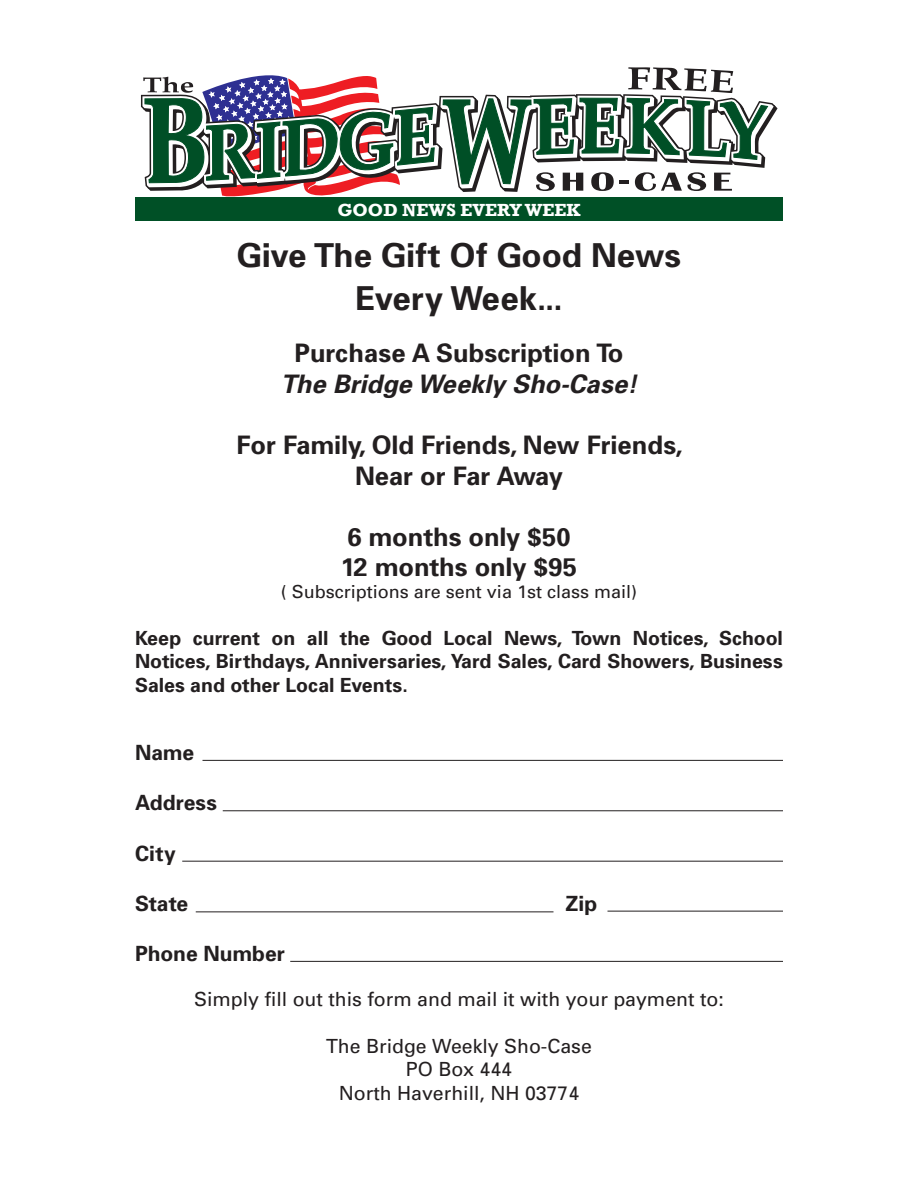
<style>
.page{position:relative;width:918px;height:1188px;background:#fff}
.page>*{position:absolute;margin:0;border:0;box-sizing:border-box;transform-origin:0 0}
.t1{font:700 33px/43.2px "Univers";color:#231f20;text-align:center}
.t2{font:700 25.5px/30.6px "Univers";color:#231f20;text-align:center}
.t3{font:italic 700 25.5px "Univers";color:#231f20}
.t4{font:700 21px "Univers";color:#231f20}
.t5{font:700 19.5px/23.4px "Univers";color:#231f20;text-align:justify}
.t6{font:19.5px/23.4px "Univers";color:#231f20;text-align:center}
.t7{font:18px "Univers";color:#231f20}
.t8{font:700 18px "Rockwell";color:#fff}
</style>
<div class="page">
<svg style="left:141px;top:67px;width:637px;height:130px"></svg>
<hr style="left:202px;top:760px;width:581px;height:1px;background:#231f20">
<hr style="left:223px;top:810px;width:560px;height:1px;background:#231f20">
<hr style="left:182px;top:861px;width:601px;height:1px;background:#231f20">
<hr style="left:608px;top:911px;width:175px;height:1px;background:#231f20">
<hr style="left:196px;top:911px;width:358px;height:1px;background:#231f20">
<hr style="left:290px;top:961px;width:493px;height:1px;background:#231f20">
<div style="left:135px;top:197px;width:648px;height:23px;background:#005026"></div>
<p class="t8" style="left:337px;top:199px;width:245px">GOOD NEWS EVERY WEEK</p>
<h1 class="t1" style="left:237px;top:232px;width:446px">Give The Gift Of Good News<br>Every Week...</h1>
<h2 class="t2" style="left:294px;top:337px;width:331px">Purchase A Subscription To</h2>
<h2 class="t3" style="left:281px;top:367px;width:358px">The Bridge Weekly Sho-Case!</h2>
<h2 class="t2" style="left:237px;top:429px;width:448px">For Family, Old Friends, New Friends,<br>Near or Far Away</h2>
<h2 class="t2" style="left:341px;top:521px;width:238px;text-align:left">6 months only $50<br>12 months only $95</h2>
<p class="t7" style="left:281px;top:580px;width:358px">( Subscriptions are sent via 1st class mail)</p>
<p class="t5" style="left:135px;top:626px;width:650px">Keep current on all the Good Local News, Town Notices, School Notices, Birthdays, Anniversaries, Yard Sales, Card Showers, Business Sales and other Local Events.</p>
<p class="t4" style="left:135px;top:739px;width:61px">Name</p>
<p class="t4" style="left:135px;top:789px;width:84px">Address</p>
<p class="t4" style="left:135px;top:840px;width:42px">City</p>
<p class="t4" style="left:135px;top:891px;width:55px">State</p>
<p class="t4" style="left:566px;top:891px;width:33px">Zip</p>
<p class="t4" style="left:135px;top:940px;width:152px">Phone Number</p>
<p class="t6" style="left:194px;top:987px;width:531px">Simply fill out this form and mail it with your payment to:</p>
<p class="t6" style="left:326px;top:1034px;width:267px">The Bridge Weekly Sho-Case<br>PO Box 444<br>North Haverhill, NH 03774</p>
</div>
